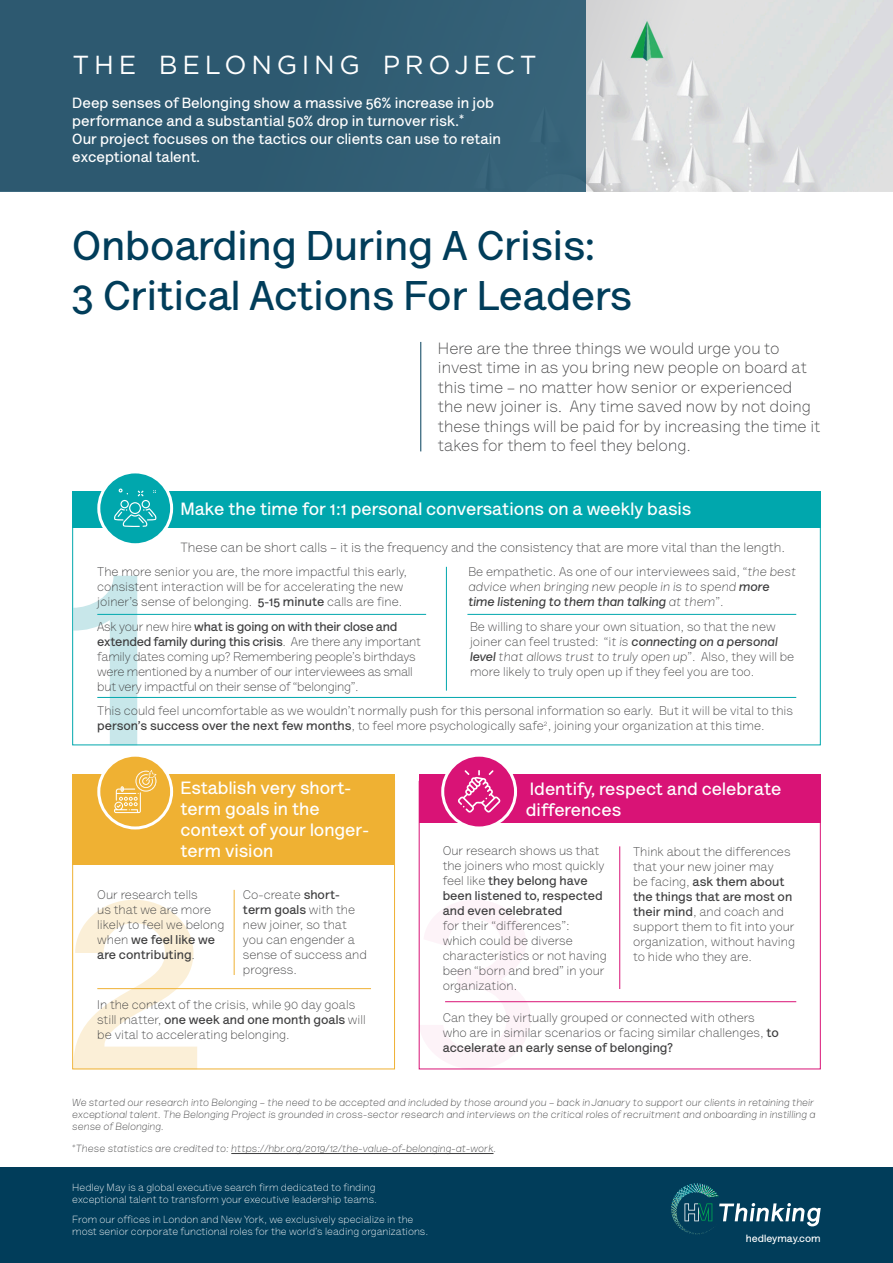
<style>
.page{position:relative;width:893px;height:1263px;background:#fff}
.page>*{position:absolute;margin:0;border:0;box-sizing:border-box;transform-origin:0 0}
.Heading{font:700 42px "Lettera Text Std";color:#013d5a}
.Heading-2{font:26.1px "Gotham Pro";letter-spacing:.18em;color:#fff}
.Body_copy{font:700 18px/21px "Lettera Text Std";color:#fff}
.Body_copy-2{font:300 16.5px/19.5px "Lettera Text Std";color:#3e3e3f}
.Body_copy-3{font:700 15px/18px "Lettera Text Std";color:#fff}
.Body_copy-4{font:300 13.5px "Lettera Text Std";color:#3e3e3f}
.Body_copy-5{font:300 12.75px/15px "Lettera Text Std";color:#3e3e3f}
.Body_copy-6{font:300 12.75px/15px "Lettera Text Std";letter-spacing:-.02em;color:#3e3e3f}
.Body_copy-7{font:italic 300 12.75px/15px "Lettera Text Std";color:#3e3e3f}
.Body_copy-8{font:italic 300 10.5px/12px "Lettera Text Std";color:#3e3e3f;text-align:justify}
.Body_copy-9{font:300 10.5px/12px "Lettera Text Std";color:#fff}
.Heading-3{font:700 10.5px "Lettera Text Std";color:#fff}
.s1{font-weight:700}
.s2{font-style:normal}
.s3{font-style:italic}
.s4{font-weight:700;font-style:italic}
</style>
<div class="page">
<svg style="left:421px;top:900px;width:110px;height:167px"></svg>
<svg style="left:74px;top:576px;width:63px;height:167px"></svg>
<div style="left:72px;top:491px;width:749px;height:36px;background:#00a7ad"></div>
<div style="left:419px;top:774px;width:402px;height:49px;background:#d91376"></div>
<div style="left:99px;top:472px;width:73px;height:73px;background:#00a7ad;border-radius:50%"></div>
<div style="left:97px;top:470px;width:76px;height:76px;border:3px solid #fff;border-radius:50%"></div>
<svg style="left:114px;top:488px;width:43px;height:39px"></svg>
<hr style="left:446px;top:567px;width:1px;height:124px;background:#00a7ad">
<hr style="left:97px;top:697px;width:699px;height:1px;background:#00a7ad">
<hr style="left:467px;top:614px;width:329px;height:1px;background:#00a7ad">
<hr style="left:97px;top:614px;width:329px;height:1px;background:#00a7ad">
<div style="left:443px;top:755px;width:72px;height:73px;background:#d91376;border-radius:50%"></div>
<div style="left:441px;top:754px;width:76px;height:75px;border:3px solid #fff;border-radius:50%"></div>
<svg style="left:458px;top:770px;width:42px;height:42px"></svg>
<hr style="left:619px;top:846px;width:1px;height:143px;background:#d91376">
<hr style="left:445px;top:1001px;width:351px;height:1px;background:#d91376">
<svg style="left:74px;top:900px;width:123px;height:167px"></svg>
<div style="left:72px;top:774px;width:323px;height:91px;background:#efb133"></div>
<div style="left:99px;top:755px;width:73px;height:73px;background:#efb133;border-radius:50%"></div>
<div style="left:97px;top:754px;width:76px;height:75px;border:3px solid #fff;border-radius:50%"></div>
<svg style="left:114px;top:770px;width:42px;height:43px"></svg>
<hr style="left:234px;top:890px;width:1px;height:85px;background:#efb133">
<hr style="left:97px;top:988px;width:274px;height:1px;background:#efb133">
<hr style="left:420px;top:342px;width:1px;height:109px;background:#013d5a">
<svg style="left:585px;top:0;width:308px;height:191px;background:#d3d8d9"></svg>
<div style="left:0;top:0;width:585px;height:191px;background:#2d5a70"></div>
<div style="left:0;top:1167px;width:893px;height:96px;background:#013d5a"></div>
<svg style="left:671px;top:1183px;width:150px;height:51px"></svg>
<hr style="left:231px;top:1153px;width:262px;height:1px;background:#3e3e3f">
<p class="Heading-2" style="left:73px;top:51px;width:466px">THE BELONGING PROJECT</p>
<p class="Body_copy-3" style="left:72px;top:94px;width:430px">Deep senses of Belonging show a massive 56% increase in job performance and a substantial 50% drop in turnover risk.<sup>*<br></sup>Our project focuses on the tactics our clients can use to retain exceptional talent.</p>
<p class="Heading" style="left:72px;top:220px;width:524px">Onboarding During A Crisis:</p>
<p class="Heading" style="left:72px;top:270px;width:561px">3 Critical Actions For Leaders</p>
<p class="Body_copy-2" style="left:438px;top:338px;width:384px">Here are the three things we would urge you to invest time in as you bring new people on board at this time – no matter how senior or experienced the new joiner is. Any time saved now by not doing these things will be paid for by increasing the time it takes for them to feel they belong.</p>
<p class="Body_copy" style="left:180px;top:498px;width:512px">Make the time for 1:1 personal conversations on a weekly basis</p>
<p class="Body_copy-4" style="left:180px;top:540px;width:606px">These can be short calls – it is the frequency and the consistency that are more vital than the length.</p>
<p class="Body_copy-5" style="left:97px;top:564px;width:311px">The more senior you are, the more impactful this early, consistent interaction will be for accelerating the new joiner’s sense of belonging. <span class="s1">5-15 minute</span> calls are fine.</p>
<p class="Body_copy-7" style="left:468px;top:564px;width:329px"><span class="s2">Be empathetic. As one of our interviewees said, “</span>the best advice when bringing new people in is to spend <span class="s1">more time listening to them than talking</span> at them<span class="s2">”.</span></p>
<p class="Body_copy-5" style="left:470px;top:619px;width:326px">Be willing to share your own situation, so that the new joiner can feel trusted: “i<span class="s3">t is</span> <span class="s4">connecting on a personal level</span> <span class="s3">that allows trust to truly open up</span>”. Also, they will be more likely to truly open up if they feel you are too.</p>
<p class="Body_copy-6" style="left:97px;top:619px;width:325px">Ask your new hire <span class="s1">what is going on with their close and extended family during this crisis</span>. Are there any important family dates coming up? Remembering people’s birthdays were mentioned by a number of our interviewees as small but very impactful on their sense of “belonging”.</p>
<p class="Body_copy-5" style="left:97px;top:703px;width:697px">This could feel uncomfortable as we wouldn’t normally push for this personal information so early. But it will be vital to this <span class="s1">person’s success over the next few months</span>, to feel more psychologically safe<sup>2</sup>, joining your organization at this time.</p>
<p class="Body_copy" style="left:180px;top:777px;width:190px">Establish very short&shy;term goals in the context of your longer&shy;term vision</p>
<p class="Body_copy-5" style="left:97px;top:886px;width:129px">Our research tells<br>us that we are more likely to feel we belong when <span class="s1">we feel like we are contributing</span>.</p>
<p class="Body_copy-5" style="left:97px;top:997px;width:270px">In the context of the crisis, while 90 day goals still matter, <span class="s1">one week and one month goals</span> will be vital to accelerating belonging.</p>
<p class="Body_copy-5" style="left:243px;top:886px;width:125px">Co-create <span class="s1">short&shy;term goals</span> with the new joiner, so that you can engender a sense of success and progress.</p>
<p class="Body_copy" style="left:526px;top:778px;width:257px">Identify, respect and celebrate differences</p>
<p class="Body_copy-5" style="left:443px;top:843px;width:166px">Our research shows us that the joiners who most quickly feel like <span class="s1">they belong have been listened to, respected and even celebrated<br></span>for their “differences”:<br>which could be diverse characteristics or not having been “born and bred” in your organization.</p>
<p class="Body_copy-5" style="left:443px;top:1010px;width:338px">Can they be virtually grouped or connected with others who are in similar scenarios or facing similar challenges, <span class="s1">to accelerate an early sense of belonging?</span></p>
<p class="Body_copy-5" style="left:633px;top:844px;width:163px">Think about the differences that your new joiner may<br>be facing, <span class="s1">ask them about the things that are most on their mind</span>, and coach and support them to fit into your organization, without having to hide who they are.</p>
<p class="Body_copy-8" style="left:72px;top:1096px;width:745px">We started our research into Belonging – the need to be accepted and included by those around you – back in January to support our clients in retaining their exceptional talent. The Belonging Project is grounded in cross-sector research and interviews on the critical roles of recruitment and onboarding in instilling a sense of Belonging.</p>
<p class="Body_copy-8" style="left:72px;top:1143px;width:426px"><sup>*</sup>These statistics are credited to: https://hbr.org/2019/12/the-value-of-belonging-at-work.</p>
<p class="Body_copy-9" style="left:72px;top:1181px;width:306px">Hedley May is a global executive search firm dedicated to finding exceptional talent to transform your executive leadership teams.</p>
<p class="Body_copy-9" style="left:72px;top:1213px;width:357px">From our offices in London and New York, we exclusively specialize in the most senior corporate functional roles for the world’s leading organizations.</p>
<p class="Heading-3" style="left:746px;top:1232px;width:76px">hedleymay.com</p>
</div>
